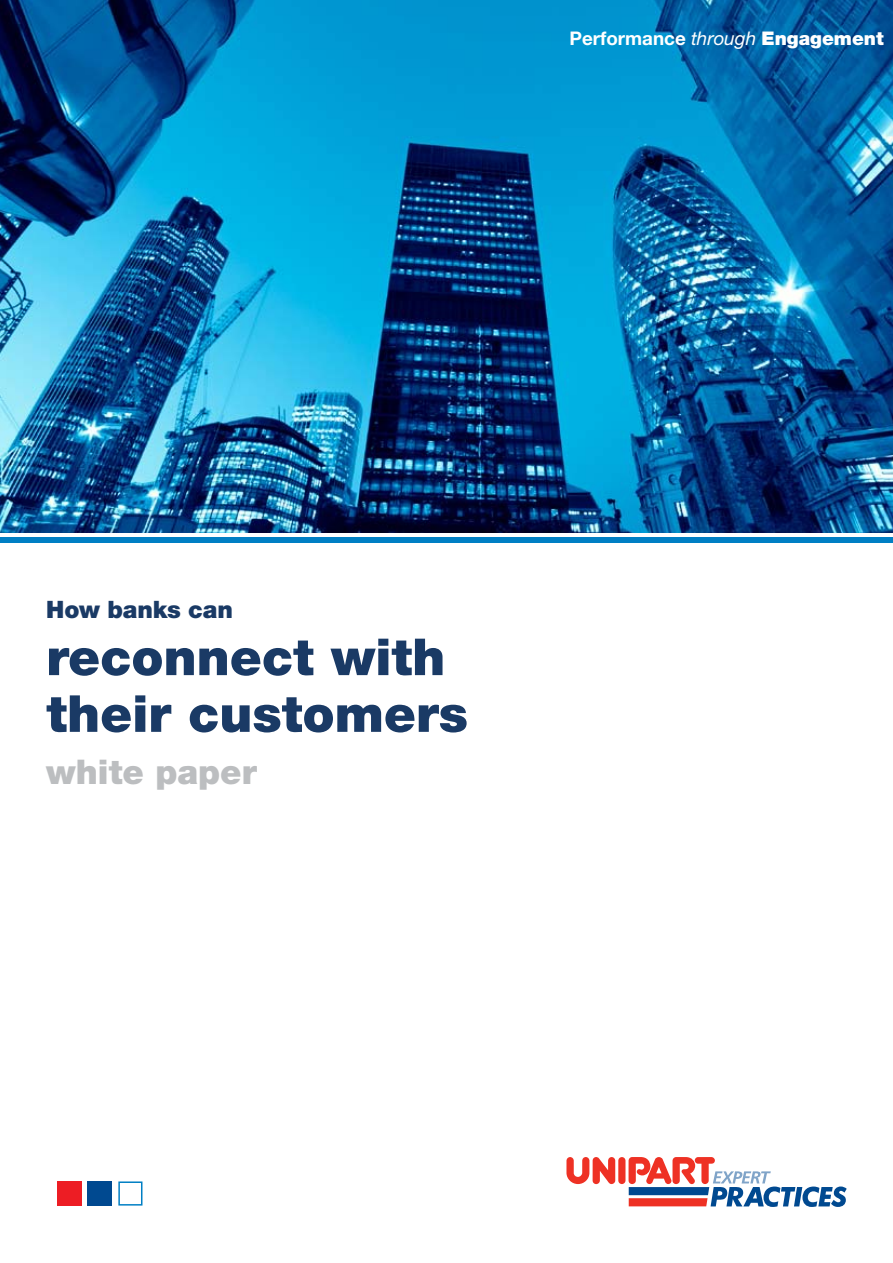
<style>
.page{position:relative;width:893px;height:1263px;background:#fff}
.page>*{position:absolute;margin:0;border:0;box-sizing:border-box;transform-origin:0 0}
.t1{font:900 51px/56.7px "Helvetica Neue";color:#1a3a65}
.t2{font:900 34.05px "Helvetica Neue";color:#bcbec0}
.t3{font:900 24px "Helvetica Neue";letter-spacing:-.01em;color:#1a3a65}
.t4{font:700 18.75px "Helvetica Neue";color:#fff}
.s1{font-weight:400;font-style:italic}
.s2{font-weight:900}
</style>
<div class="page">
<img style="left:0;top:0;width:893px;height:532px">
<div style="left:0;top:537px;width:893px;height:6px;background:#007fc4"></div>
<svg style="left:566px;top:1157px;width:281px;height:50px"></svg>
<div style="left:57px;top:1181px;width:25px;height:24px;background:#ed1d24"></div>
<div style="left:88px;top:1181px;width:24px;height:24px;background:#004990"></div>
<div style="left:118px;top:1181px;width:24px;height:24px;border:2px solid #007fc4"></div>
<p class="t4" style="left:569px;top:26px;width:316px">Performance <span class="s1">through</span> <span class="s2">Engagement</span></p>
<p class="t3" style="left:46px;top:595px;width:188px">How banks can</p>
<h1 class="t1" style="left:46px;top:628px;width:423px">reconnect with their customers</h1>
<h2 class="t2" style="left:46px;top:752px;width:212px">white paper</h2>
</div>
